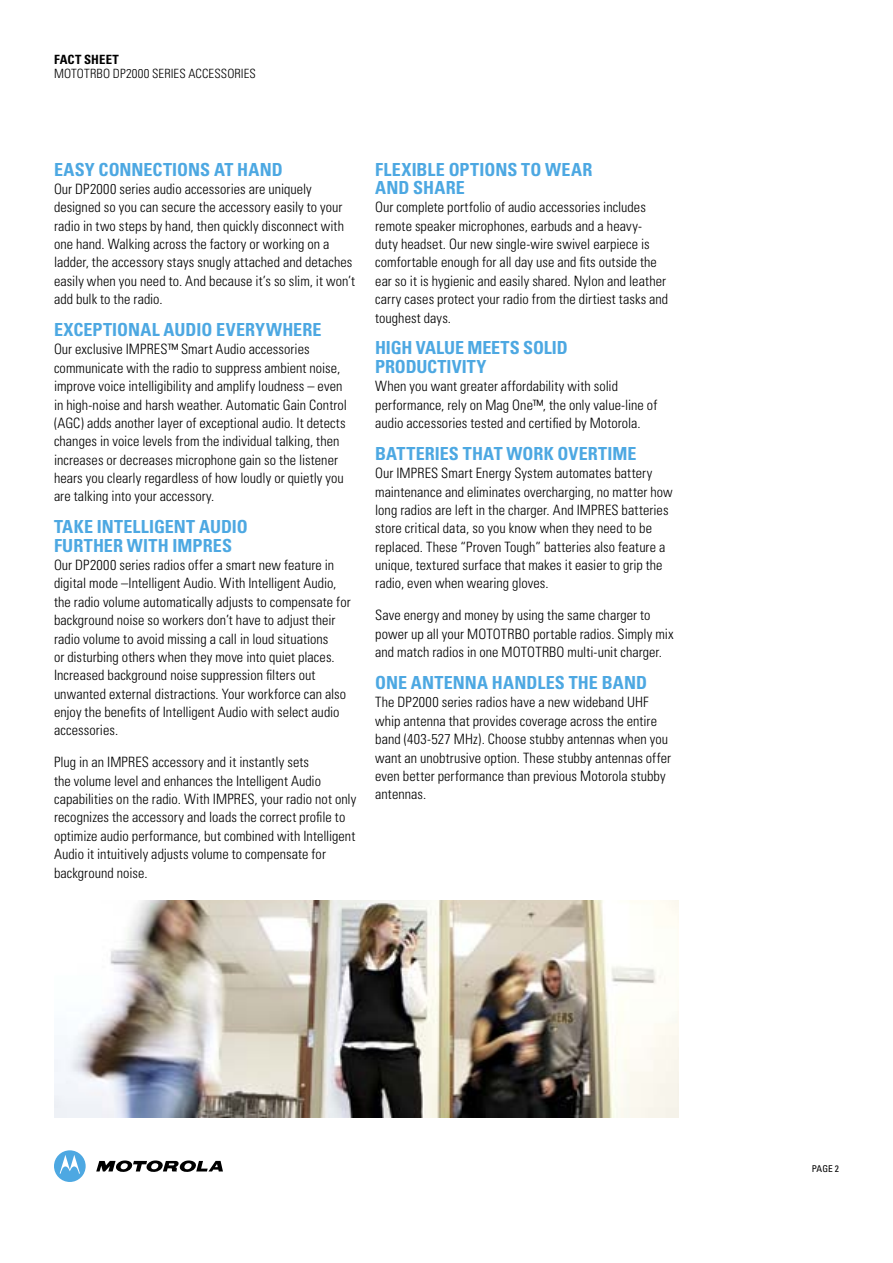
<style>
.page{position:relative;width:893px;height:1263px;background:#fff}
.page>*{position:absolute;margin:0;border:0;box-sizing:border-box;transform-origin:0 0}
.t1{font:700 condensed 18px/18.5px "Univers";letter-spacing:.005em;color:#4da8e2}
.t2{font:300 condensed 14.25px/18.3px "Univers";letter-spacing:.005em;color:#000}
.t3{font:300 condensed 12.75px "Univers";letter-spacing:.01em;color:#000}
.t4{font:700 condensed 12.75px "Univers";letter-spacing:.01em;color:#000}
.t5{font:condensed 9.3px "Univers";color:#000}
</style>
<div class="page">
<svg style="left:96px;top:1160px;width:127px;height:12px"></svg>
<div style="left:54px;top:1150px;width:32px;height:32px;background:#4da8e2;border-radius:50%"></div>
<svg style="left:60px;top:1155px;width:20px;height:18px"></svg>
<img style="left:54px;top:901px;width:624px;height:217px">
<p class="t4" style="left:54px;top:52px;width:66px">Fact SHEET</p>
<p class="t3" style="left:54px;top:66px;width:203px">MOTOTRBO DP2000 SERIES ACCESSORIES</p>
<p class="t1" style="left:54px;top:160px;width:230px">EASY CONNECTIONS AT HAND</p>
<p class="t2" style="left:54px;top:180px;width:303px">Our DP2000 series audio accessories are uniquely designed so you can secure the accessory easily to your radio in two steps by hand, then quickly disconnect with one hand. Walking across the factory or working on a ladder, the accessory stays snugly attached and detaches easily when you need to. And because it’s so slim, it won’t add bulk to the radio.</p>
<p class="t1" style="left:54px;top:320px;width:269px">EXCEPTIONAL AUDIO EVERYWHERE</p>
<p class="t2" style="left:54px;top:340px;width:295px">Our exclusive IMPRES™ Smart Audio accessories communicate with the radio to suppress ambient noise, improve voice intelligibility and amplify loudness – even in high-noise and harsh weather. Automatic Gain Control (AGC) adds another layer of exceptional audio. It detects changes in voice levels from the individual talking, then increases or decreases microphone gain so the listener hears you clearly regardless of how loudly or quietly you are talking into your accessory.</p>
<p class="t1" style="left:54px;top:518px;width:193px">TAKE INTELLIGENT AUDIO<br>FURTHER WITH IMPRES</p>
<p class="t2" style="left:54px;top:556px;width:298px">Our DP2000 series radios offer a smart new feature in digital mode –Intelligent Audio. With Intelligent Audio, the radio volume automatically adjusts to compensate for background noise so workers don’t have to adjust their radio volume to avoid missing a call in loud situations<br>or disturbing others when they move into quiet places.<br>Increased background noise suppression filters out unwanted external distractions. Your workforce can also enjoy the benefits of Intelligent Audio with select audio accessories.</p>
<p class="t2" style="left:54px;top:753px;width:304px">Plug in an IMPRES accessory and it instantly sets<br>the volume level and enhances the Intelligent Audio capabilities on the radio. With IMPRES, your radio not only recognizes the accessory and loads the correct profile to optimize audio performance, but combined with Intelligent Audio it intuitively adjusts volume to compensate for background noise.</p>
<p class="t1" style="left:375px;top:160px;width:208px">FLEXIBLE OPTIONS TO WEAR<br>AND SHARE</p>
<p class="t2" style="left:375px;top:198px;width:295px">Our complete portfolio of audio accessories includes remote speaker microphones, earbuds and a heavy&shy;duty headset. Our new single-wire swivel earpiece is comfortable enough for all day use and fits outside the ear so it is hygienic and easily shared. Nylon and leather carry cases protect your radio from the dirtiest tasks and toughest days.</p>
<p class="t1" style="left:375px;top:339px;width:194px">HIGH VALUE MEETS SOLID<br>PRO DUCTIVITY</p>
<p class="t2" style="left:375px;top:377px;width:284px">When you want greater affordability with solid performance, rely on Mag One™, the only value-line of audio accessories tested and certified by Motorola.</p>
<p class="t1" style="left:375px;top:444px;width:11px">BATT</p>
<p class="t1" style="left:416px;top:444px;width:222px">ERIES THAT WORK OVERTIME</p>
<p class="t2" style="left:375px;top:464px;width:299px">Our IMPRES Smart Energy System automates battery maintenance and eliminates overcharging, no matter how long radios are left in the charger. And IMPRES batteries store critical data, so you know when they need to be replaced. These “Proven Tough” batteries also feature a unique, textured surface that makes it easier to grip the radio, even when wearing gloves.</p>
<p class="t2" style="left:375px;top:606px;width:300px">Save energy and money by using the same charger to power up all your MOTOTRBO portable radios. Simply mix and match radios in one MOTOTRBO multi-unit charger.</p>
<p class="t1" style="left:375px;top:673px;width:273px">ONE ANTENNA HANDLES THE BAND</p>
<p class="t2" style="left:375px;top:693px;width:297px">The DP2000 series radios have a new wideband UHF whip antenna that provides coverage across the entire band (403-527 MHz). Choose stubby antennas when you want an unobtrusive option. These stubby antennas offer even better performance than previous Motorola stubby antennas.</p>
<p class="t5" style="left:812px;top:1162px;width:29px">PAGE 2</p>
</div>
